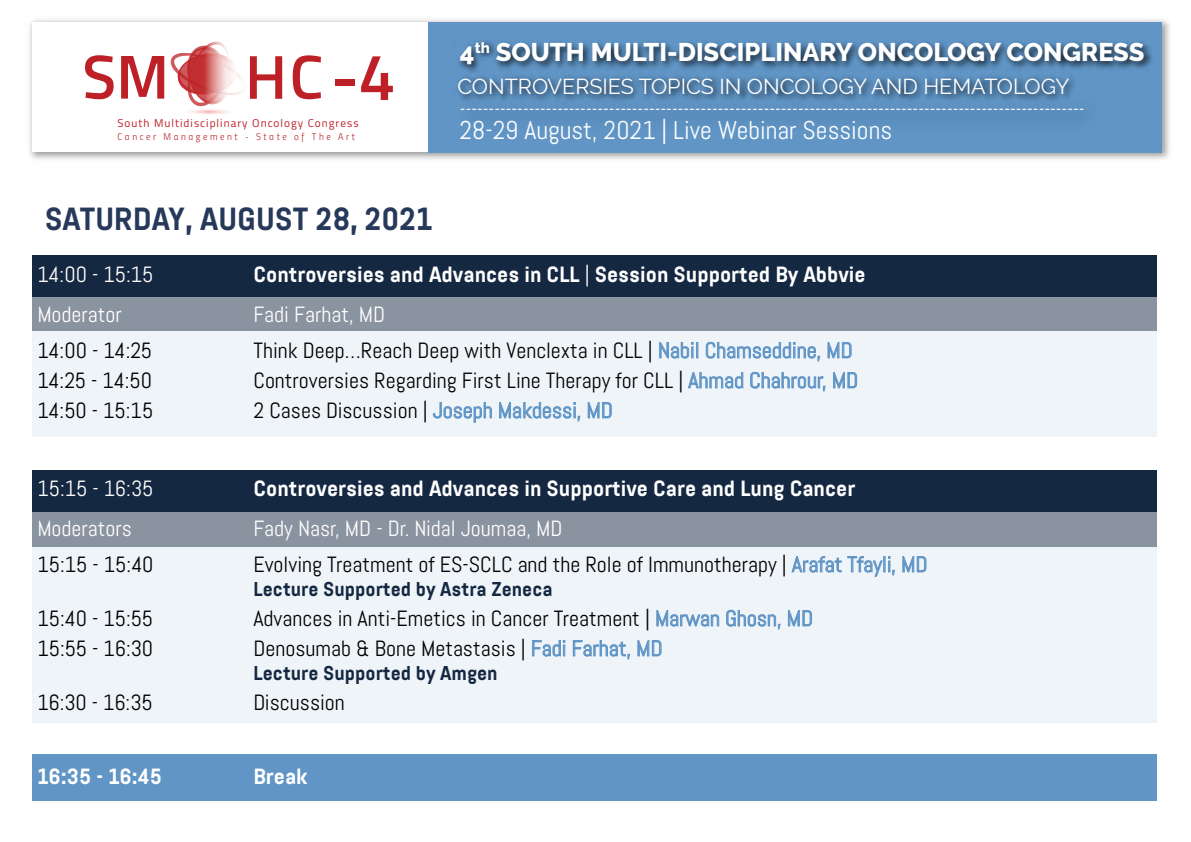
<style>
.page{position:relative;width:1191px;height:842px;background:#fff}
.page>*{position:absolute;margin:0;border:0;box-sizing:border-box;transform-origin:0 0}
.t1{font:600 66px "Titillium";color:#bd2026}
.t2{font:700 32px "Abel Pro";color:#27395a}
.t3{font:25.8px "Abel";color:#fff}
.t4{font:800 25.4px "Raleway";color:#fff}
.t5{font:22px "Abel";color:#000}
.t6{font:700 22px "Abel Pro";color:#fff}
.t7{font:22px "Abel";color:#fff}
.t8{font:21.6px "Raleway";color:#fff}
.t9{font:20px "Abel";color:#fff}
.t10{font:700 20px "Abel Pro";color:#152841}
.t11{font:11.2px "Titillium";letter-spacing:.09em;color:#bd2026}
.t12{font:9.8px "Titillium Light Upright";letter-spacing:.265em;color:#bd2026}
.s1{font-family:"Abel";font-weight:400}
.s2{color:#6095c6}
</style>
<div class="page">
<img style="left:29px;top:19px;width:1141px;height:141px">
<div style="left:32px;top:23px;width:1129px;height:129px;background:#fff"></div>
<div style="left:428px;top:23px;width:733px;height:130px;background:#6095c6"></div>
<svg style="left:178px;top:107px;width:61px;height:8px"></svg>
<svg style="left:85px;top:55px;width:29px;height:44px"></svg>
<svg style="left:121px;top:56px;width:43px;height:43px"></svg>
<svg style="left:293px;top:55px;width:28px;height:44px"></svg>
<svg style="left:171px;top:42px;width:111px;height:64px"></svg>
<img style="left:457px;top:79px;width:618px;height:22px">
<img style="left:459px;top:41px;width:694px;height:38px">
<div style="left:32px;top:255px;width:1124px;height:42px;background:#152841"></div>
<div style="left:32px;top:296px;width:1124px;height:35px;background:#8a93a0"></div>
<div style="left:32px;top:331px;width:1124px;height:106px;background:#eff4f9"></div>
<div style="left:32px;top:470px;width:1124px;height:42px;background:#152841"></div>
<div style="left:32px;top:511px;width:1124px;height:35px;background:#8a93a0"></div>
<div style="left:32px;top:546px;width:1124px;height:177px;background:#eff4f9"></div>
<div style="left:32px;top:754px;width:1124px;height:46px;background:#6095c6"></div>
<svg style="left:659px;top:342px;width:39px;height:17px"></svg>
<svg style="left:705px;top:342px;width:115px;height:19px"></svg>
<svg style="left:827px;top:342px;width:24px;height:16px"></svg>
<svg style="left:688px;top:372px;width:55px;height:17px"></svg>
<svg style="left:750px;top:372px;width:75px;height:19px"></svg>
<svg style="left:833px;top:372px;width:24px;height:16px"></svg>
<svg style="left:433px;top:402px;width:59px;height:21px"></svg>
<svg style="left:499px;top:402px;width:81px;height:19px"></svg>
<svg style="left:587px;top:402px;width:25px;height:16px"></svg>
<svg style="left:791px;top:556px;width:50px;height:17px"></svg>
<svg style="left:847px;top:556px;width:48px;height:21px"></svg>
<svg style="left:902px;top:556px;width:24px;height:16px"></svg>
<svg style="left:656px;top:610px;width:63px;height:17px"></svg>
<svg style="left:726px;top:610px;width:54px;height:19px"></svg>
<svg style="left:788px;top:610px;width:24px;height:16px"></svg>
<svg style="left:532px;top:640px;width:33px;height:17px"></svg>
<svg style="left:573px;top:640px;width:57px;height:19px"></svg>
<svg style="left:637px;top:640px;width:24px;height:16px"></svg>
<h1 class="t1" style="left:331px;top:27px;width:66px">-4</h1>
<p class="t11" style="left:118px;top:115px;width:242px">South Multidisciplinary Oncology Congress</p>
<p class="t12" style="left:118px;top:130px;width:239px">Cancer Management - State of The Art</p>
<p class="t4" style="left:460px;top:38px;width:686px">4<sup>th</sup> SOUTH MULTI-DISCIPLINARY ONCOLOGY CONGRESS</p>
<p class="t8" style="left:457px;top:74px;width:614px">CONTROVERSIES TOPICS IN ONCOLOGY AND HEMATOLOGY</p>
<p class="t9" style="left:460px;top:96px;width:626px">-------------------------------------------------------------------------------------------------------------</p>
<p class="t3" style="left:459px;top:114px;width:434px">28-29 August, 2021 | Live Webinar Sessions</p>
<h2 class="t2" style="left:45px;top:197px;width:389px">SATURDAY, AUGUST 28, 2021</h2>
<p class="t7" style="left:37px;top:260px;width:118px">14:00 - 15:15</p>
<p class="t6" style="left:253px;top:259px;width:613px">Controversies and Advances in CLL <span class="s1">|</span> Session Supported By Abbvie</p>
<p class="t7" style="left:37px;top:300px;width:86px">Moderator</p>
<p class="t7" style="left:253px;top:300px;width:133px">Fadi Farhat, MD</p>
<p class="t5" style="left:37px;top:336px;width:116px">14:00 - 14:25</p>
<p class="t5" style="left:253px;top:336px;width:600px">Think Deep…Reach Deep with Venclexta in CLL | <span class="s2">Nabil Chamseddine, MD</span></p>
<p class="t5" style="left:37px;top:366px;width:116px">14:25 - 14:50</p>
<p class="t5" style="left:253px;top:366px;width:606px">Controversies Regarding First Line Therapy for CLL | <span class="s2">Ahmad Chahrour, MD</span></p>
<p class="t5" style="left:37px;top:396px;width:117px">14:50 - 15:15</p>
<p class="t5" style="left:253px;top:396px;width:361px">2 Cases Discussion | <span class="s2">Joseph Makdessi, MD</span></p>
<p class="t7" style="left:37px;top:474px;width:117px">15:15 - 16:35</p>
<p class="t6" style="left:253px;top:473px;width:603px">Controversies and Advances in Supportive Care and Lung Cancer</p>
<p class="t7" style="left:37px;top:514px;width:96px">Moderators</p>
<p class="t7" style="left:253px;top:514px;width:310px">Fady Nasr, MD - Dr. Nidal Joumaa, MD</p>
<p class="t5" style="left:37px;top:550px;width:118px">15:15 - 15:40</p>
<p class="t5" style="left:253px;top:550px;width:675px">Evolving Treatment of ES-SCLC and the Role of Immunotherapy | <span class="s2">Arafat Tfayli, MD</span></p>
<p class="t10" style="left:253px;top:575px;width:301px">Lecture Supported by Astra Zeneca</p>
<p class="t5" style="left:37px;top:604px;width:117px">15:40 - 15:55</p>
<p class="t5" style="left:253px;top:604px;width:561px">Advances in Anti-Emetics in Cancer Treatment | <span class="s2">Marwan Ghosn, MD</span></p>
<p class="t5" style="left:37px;top:634px;width:117px">15:55 - 16:30</p>
<p class="t5" style="left:253px;top:634px;width:410px">Denosumab &amp; Bone Metastasis | <span class="s2">Fadi Farhat, MD</span></p>
<p class="t10" style="left:253px;top:659px;width:246px">Lecture Supported by Amgen</p>
<p class="t5" style="left:37px;top:688px;width:117px">16:30 - 16:35</p>
<p class="t5" style="left:253px;top:688px;width:93px">Discussion</p>
<p class="t6" style="left:37px;top:761px;width:126px">16:35 - 16:45</p>
<p class="t6" style="left:253px;top:761px;width:56px">Break</p>
</div>
